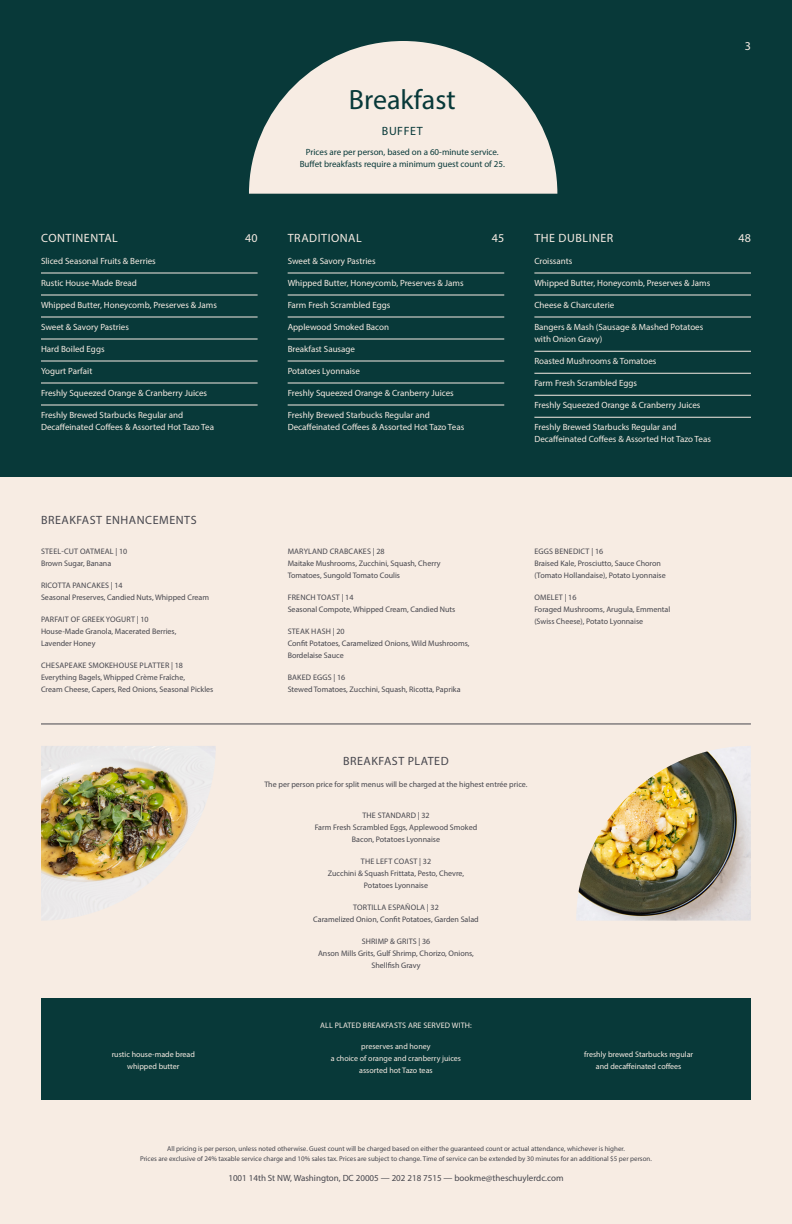
<style>
.page{position:relative;width:792px;height:1224px;background:#f7ece3}
.page>*{position:absolute;margin:0;border:0;box-sizing:border-box;transform-origin:0 0}
.t1{font:28px "Myriad Pro";color:#083939}
.t2{font:12px "Myriad Pro";letter-spacing:.045em;color:#f7ece3}
.t3{font:12px "Myriad Pro";letter-spacing:.045em;color:#46464d}
.t4{font:12px "Myriad Pro";letter-spacing:.045em;color:#083939}
.t5{font:9px/12px "Myriad Pro";color:#f7ece3}
.Body{font:9px "Myriad Pro";color:#083939}
.Body-2{font:9px "Myriad Pro";color:#46464d}
.Ingredients{font:8px/12px "Myriad Pro";color:#46464d}
.Dish{font:8px "Myriad Pro";letter-spacing:.02em;color:#46464d}
.Ingredients-2{font:8px/12px "Myriad Pro";color:#f7ece3;text-align:center}
.Body-3{font:8px "Myriad Pro";color:#46464d}
.Dish-2{font:8px "Myriad Pro";letter-spacing:.02em;color:#f7ece3}
.Body-4{font:7px/10px "Myriad Pro";color:#46464d;text-align:center}
</style>
<div class="page">
<div style="left:0;top:0;width:792px;height:477px;background:#083939"></div>
<svg style="left:249px;top:41px;width:308px;height:153px;fill:#f7ece3"></svg>
<div style="left:41px;top:998px;width:710px;height:102px;background:#083939"></div>
<hr style="left:41px;top:273px;width:217px;height:1px;background:#f7ece3">
<hr style="left:288px;top:273px;width:216px;height:1px;background:#f7ece3">
<hr style="left:534px;top:273px;width:217px;height:1px;background:#f7ece3">
<hr style="left:41px;top:295px;width:217px;height:1px;background:#f7ece3">
<hr style="left:288px;top:295px;width:216px;height:1px;background:#f7ece3">
<hr style="left:534px;top:295px;width:217px;height:1px;background:#f7ece3">
<hr style="left:41px;top:317px;width:217px;height:1px;background:#f7ece3">
<hr style="left:288px;top:317px;width:216px;height:1px;background:#f7ece3">
<hr style="left:534px;top:317px;width:217px;height:1px;background:#f7ece3">
<hr style="left:41px;top:339px;width:217px;height:1px;background:#f7ece3">
<hr style="left:288px;top:339px;width:216px;height:1px;background:#f7ece3">
<hr style="left:534px;top:351px;width:217px;height:1px;background:#f7ece3">
<hr style="left:41px;top:361px;width:217px;height:1px;background:#f7ece3">
<hr style="left:288px;top:361px;width:216px;height:1px;background:#f7ece3">
<hr style="left:534px;top:373px;width:217px;height:1px;background:#f7ece3">
<hr style="left:41px;top:383px;width:217px;height:1px;background:#f7ece3">
<hr style="left:288px;top:383px;width:216px;height:1px;background:#f7ece3">
<hr style="left:534px;top:395px;width:217px;height:1px;background:#f7ece3">
<hr style="left:41px;top:405px;width:217px;height:1px;background:#f7ece3">
<hr style="left:288px;top:405px;width:216px;height:1px;background:#f7ece3">
<hr style="left:534px;top:417px;width:217px;height:1px;background:#f7ece3">
<hr style="left:41px;top:724px;width:710px;height:1px;background:#46464d">
<img style="left:41px;top:746px;width:175px;height:174px">
<img style="left:576px;top:746px;width:175px;height:175px">
<h2 class="t2" style="left:41px;top:231px;width:78px">CONTINENTAL</h2>
<h2 class="t2" style="left:245px;top:231px;width:14px">40</h2>
<p class="t5" style="left:41px;top:255px;width:116px">Sliced Seasonal Fruits &amp; Berries</p>
<p class="t5" style="left:41px;top:277px;width:98px">Rustic House-Made Bread</p>
<p class="t5" style="left:41px;top:299px;width:178px">Whipped Butter, Honeycomb, Preserves &amp; Jams</p>
<p class="t5" style="left:41px;top:321px;width:89px">Sweet &amp; Savory Pastries</p>
<p class="t5" style="left:41px;top:343px;width:65px">Hard Boiled Eggs</p>
<p class="t5" style="left:41px;top:365px;width:53px">Yogurt Parfait</p>
<p class="t5" style="left:41px;top:387px;width:168px">Freshly Squeezed Orange &amp; Cranberry Juices</p>
<p class="t5" style="left:41px;top:409px;width:175px">Freshly Brewed Starbucks Regular and<br>Decaffeinated Coffees &amp; Assorted Hot Tazo Tea</p>
<h2 class="t3" style="left:41px;top:512px;width:157px">BREAKFAST ENHANCEMENTS</h2>
<p class="Dish" style="left:41px;top:546px;width:88px">STEEL-CUT OATMEAL | 10</p>
<p class="Ingredients" style="left:41px;top:557px;width:72px">Brown Sugar, Banana</p>
<p class="Dish" style="left:41px;top:580px;width:83px">RICOTTA PANCAKES | 14</p>
<p class="Ingredients" style="left:41px;top:591px;width:170px">Seasonal Preserves, Candied Nuts, Whipped Cream</p>
<p class="Dish" style="left:41px;top:614px;width:109px">PARFAIT OF GREEK YOGURT | 10</p>
<p class="Ingredients" style="left:41px;top:625px;width:137px">House-Made Granola, Macerated Berries,<br>Lavender Honey</p>
<p class="Dish" style="left:41px;top:660px;width:143px">CHESAPEAKE SMOKEHOUSE PLATTER | 18</p>
<p class="Ingredients" style="left:41px;top:671px;width:174px">Everything Bagels, Whipped Crème Fraîche,<br>Cream Cheese, Capers, Red Onions, Seasonal Pickles</p>
<h1 class="t1" style="left:349px;top:82px;width:108px">Breakfast</h1>
<h2 class="t4" style="left:382px;top:123px;width:42px">BUFFET</h2>
<p class="Body" style="left:306px;top:146px;width:195px">Prices are per person, based on a 60-minute service.</p>
<p class="Body" style="left:300px;top:158px;width:207px">Buffet breakfasts require a minimum guest count of 25.</p>
<h2 class="t2" style="left:288px;top:231px;width:76px">TRADITIONAL</h2>
<h2 class="t2" style="left:492px;top:231px;width:14px">45</h2>
<p class="t5" style="left:288px;top:255px;width:89px">Sweet &amp; Savory Pastries</p>
<p class="t5" style="left:288px;top:277px;width:178px">Whipped Butter, Honeycomb, Preserves &amp; Jams</p>
<p class="t5" style="left:288px;top:299px;width:104px">Farm Fresh Scrambled Eggs</p>
<p class="t5" style="left:288px;top:321px;width:103px">Applewood Smoked Bacon</p>
<p class="t5" style="left:288px;top:343px;width:69px">Breakfast Sausage</p>
<p class="t5" style="left:288px;top:365px;width:74px">Potatoes Lyonnaise</p>
<p class="t5" style="left:288px;top:387px;width:168px">Freshly Squeezed Orange &amp; Cranberry Juices</p>
<p class="t5" style="left:288px;top:409px;width:178px">Freshly Brewed Starbucks Regular and<br>Decaffeinated Coffees &amp; Assorted Hot Tazo Teas</p>
<h2 class="t2" style="left:745px;top:39px;width:8px">3</h2>
<h2 class="t2" style="left:534px;top:231px;width:80px">THE DUBLINER</h2>
<h2 class="t2" style="left:738px;top:231px;width:14px">48</h2>
<p class="t5" style="left:534px;top:255px;width:40px">Croissants</p>
<p class="t5" style="left:534px;top:277px;width:178px">Whipped Butter, Honeycomb, Preserves &amp; Jams</p>
<p class="t5" style="left:534px;top:299px;width:81px">Cheese &amp; Charcuterie</p>
<p class="t5" style="left:534px;top:321px;width:171px">Bangers &amp; Mash (Sausage &amp; Mashed Potatoes with Onion Gravy)</p>
<p class="t5" style="left:534px;top:355px;width:124px">Roasted Mushrooms &amp; Tomatoes</p>
<p class="t5" style="left:534px;top:377px;width:104px">Farm Fresh Scrambled Eggs</p>
<p class="t5" style="left:534px;top:399px;width:168px">Freshly Squeezed Orange &amp; Cranberry Juices</p>
<p class="t5" style="left:534px;top:421px;width:178px">Freshly Brewed Starbucks Regular and<br>Decaffeinated Coffees &amp; Assorted Hot Tazo Teas</p>
<p class="Dish" style="left:288px;top:546px;width:98px">MARYLAND CRABCAKES | 28</p>
<p class="Ingredients" style="left:288px;top:557px;width:154px">Maitake Mushrooms, Zucchini, Squash, Cherry<br>Tomatoes, Sungold Tomato Coulis</p>
<p class="Dish" style="left:288px;top:592px;width:67px">FRENCH TOAST | 14</p>
<p class="Ingredients" style="left:288px;top:603px;width:169px">Seasonal Compote, Whipped Cream, Candied Nuts</p>
<p class="Dish" style="left:288px;top:626px;width:58px">STEAK HASH | 20</p>
<p class="Ingredients" style="left:288px;top:637px;width:183px">Confit Potatoes, Caramelized Onions, Wild Mushrooms,<br>Bordelaise Sauce</p>
<p class="Dish" style="left:288px;top:672px;width:59px">BAKED EGGS | 16</p>
<p class="Ingredients" style="left:288px;top:683px;width:174px">Stewed Tomatoes, Zucchini, Squash, Ricotta, Paprika</p>
<p class="Dish" style="left:534px;top:546px;width:70px">EGGS BENEDICT | 16</p>
<p class="Ingredients" style="left:534px;top:557px;width:133px">Braised Kale, Prosciutto, Sauce Choron (Tomato Hollandaise), Potato Lyonnaise</p>
<p class="Dish" style="left:534px;top:592px;width:44px">OMELET | 16</p>
<p class="Ingredients" style="left:534px;top:603px;width:138px">Foraged Mushrooms, Arugula, Emmental (Swiss Cheese), Potato Lyonnaise</p>
<h2 class="t3" style="left:343px;top:754px;width:107px">BREAKFAST PLATED</h2>
<p class="Body-3" style="left:264px;top:779px;width:265px">The per person price for split menus will be charged at the highest entrée price.</p>
<p class="Dish" style="left:362px;top:810px;width:69px">THE STANDARD | 32</p>
<p class="Ingredients" style="left:315px;top:821px;width:164px;text-align:center">Farm Fresh Scrambled Eggs, Applewood Smoked<br>Bacon, Potatoes Lyonnaise</p>
<p class="Dish" style="left:361px;top:856px;width:72px">THE LEFT COAST | 32</p>
<p class="Ingredients" style="left:328px;top:867px;width:138px;text-align:center">Zucchini &amp; Squash Frittata, Pesto, Chevre,<br>Potatoes Lyonnaise</p>
<p class="Dish" style="left:353px;top:902px;width:87px">TORTILLA ESPAÑOLA | 32</p>
<p class="Ingredients" style="left:313px;top:913px;width:167px">Caramelized Onion, Confit Potatoes, Garden Salad</p>
<p class="Dish" style="left:362px;top:936px;width:70px">SHRIMP &amp; GRITS | 36</p>
<p class="Ingredients" style="left:318px;top:947px;width:157px;text-align:center">Anson Mills Grits, Gulf Shrimp, Chorizo, Onions,<br>Shellfish Gravy</p>
<p class="Dish-2" style="left:320px;top:1020px;width:153px">ALL PLATED BREAKFASTS ARE SERVED WITH:</p>
<p class="Ingredients-2" style="left:112px;top:1048px;width:85px">rustic house-made bread whipped butter</p>
<p class="Ingredients-2" style="left:331px;top:1040px;width:132px">preserves and honey<br>a choice of orange and cranberry juices assorted hot Tazo teas</p>
<p class="Ingredients-2" style="left:584px;top:1048px;width:110px">freshly brewed Starbucks regular and decaffeinated coffees</p>
<p class="Body-4" style="left:140px;top:1144px;width:513px">All pricing is per person, unless noted otherwise. Guest count will be charged based on either the guaranteed count or actual attendance, whichever is higher.<br>Prices are exclusive of 24% taxable service charge and 10% sales tax. Prices are subject to change. Time of service can be extended by 30 minutes for an additional $5 per person.</p>
<p class="Body-2" style="left:228px;top:1172px;width:337px">1001 14th St NW, Washington, DC 20005 — 202 218 7515 — bookme@theschuylerdc.com</p>
</div>
